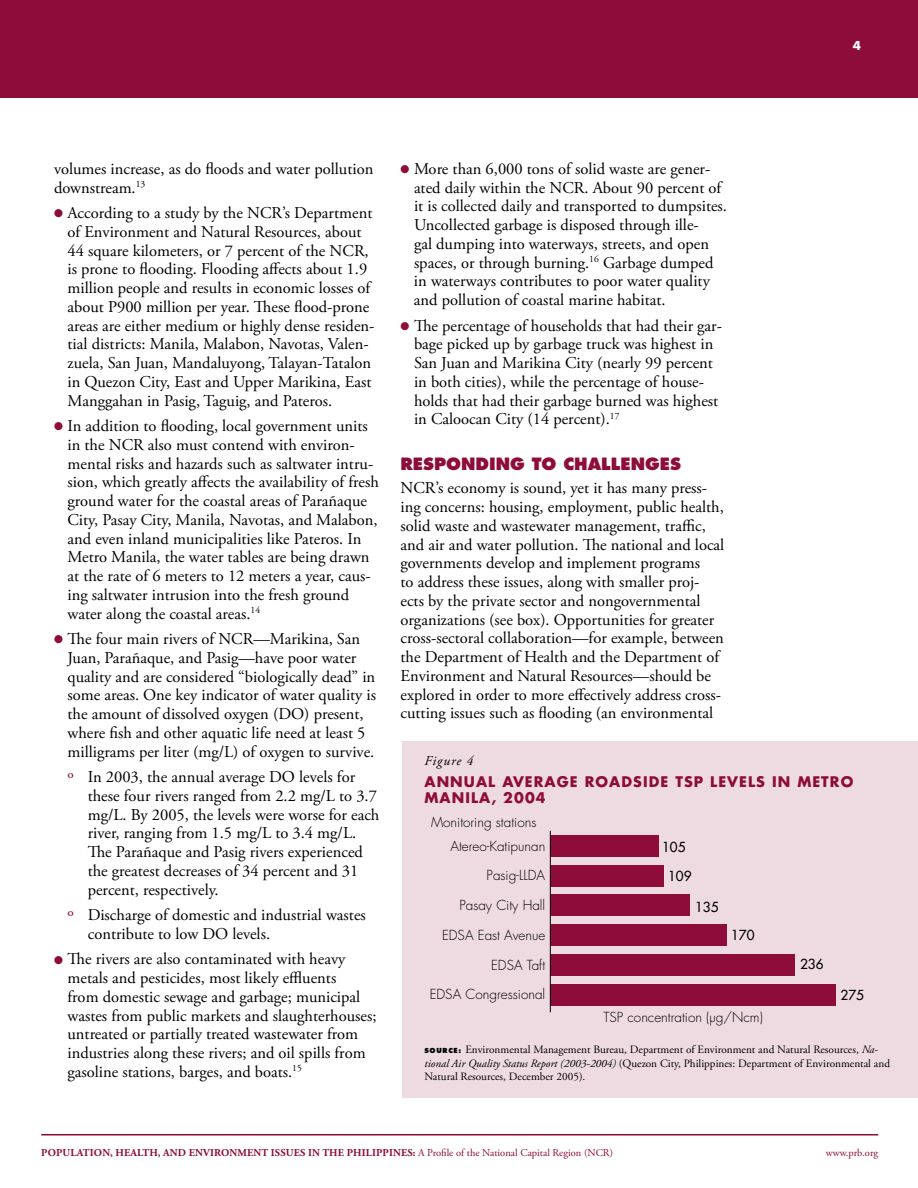
<style>
.page{position:relative;width:918px;height:1188px;background:#fff}
.page>*{position:absolute;margin:0;border:0;box-sizing:border-box;transform-origin:0 0}
.t1{font:16.5px/18.8px "Adobe Garamond Pro";color:#000}
.t2{font:800 16.5px "Futura Std";color:#8e0c3a}
.t3{font:700 14.25px/16.5px "Futura Std";letter-spacing:.075em;color:#8e0c3a}
.t4{font:300 13.5px "Futura Std";color:#000}
.t5{font:500 13.5px/29.2px "Futura Std";color:#000;text-align:center}
.t6{font:italic 13.5px "Adobe Garamond Pro";letter-spacing:.075em;color:#000}
.t7{font:700 12px "Futura Std";color:#fff}
.t8{font:11.25px/13.5px "Adobe Garamond Pro";color:#000}
.t9{font:700 10.5px "Adobe Garamond Pro";letter-spacing:.015em;color:#8e0c3a}
.t10{font:10.5px "Adobe Garamond Pro";color:#8e0c3a}
.s1{color:#8e0c3a}
.s2{font-family:"Futura Std";font-weight:800;font-size:6.75px}
.s3{font-style:italic}
.s4{font-weight:400}
</style>
<div class="page">
<div style="left:0;top:0;width:918px;height:98px;background:#8e0c3a"></div>
<hr style="left:41px;top:1134px;width:837px;height:2px;background:#8e0c3a">
<div style="left:402px;top:742px;width:516px;height:356px;background:#eedbe1"></div>
<div style="left:550px;top:835px;width:109px;height:22px;background:#8e0c3a"></div>
<div style="left:550px;top:865px;width:113px;height:21px;background:#8e0c3a"></div>
<div style="left:550px;top:895px;width:140px;height:21px;background:#8e0c3a"></div>
<div style="left:550px;top:924px;width:176px;height:22px;background:#8e0c3a"></div>
<div style="left:550px;top:954px;width:245px;height:22px;background:#8e0c3a"></div>
<div style="left:550px;top:984px;width:285px;height:21px;background:#8e0c3a"></div>
<hr style="left:550px;top:831px;width:1px;height:181px;background:#000">
<p class="t7" style="left:853px;top:38px;width:10px">4</p>
<p class="t1" style="left:54px;top:160px;width:321px">volumes increase, as do floods and water pollution downstream.<sup>13</sup></p>
<p class="t1" style="left:68px;top:204px;width:308px;text-indent:-14px"><span class="s1">●</span> According to a study by the NCR’s Department of Environment and Natural Resources, about 44 square kilometers, or 7 percent of the NCR, is prone to flooding. Flooding affects about 1.9 million people and results in economic losses of about P900 million per year. These flood-prone areas are either medium or highly dense residen&shy;tial districts: Manila, Malabon, Navotas, Valen&shy;zuela, San Juan, Mandaluyong, Talayan-Tatalon in Quezon City, East and Upper Marikina, East Manggahan in Pasig, Taguig, and Pateros.</p>
<p class="t1" style="left:68px;top:417px;width:313px;text-indent:-14px"><span class="s1">●</span> In addition to flooding, local government units in the NCR also must contend with environ&shy;mental risks and hazards such as saltwater intru&shy;sion, which greatly affects the availability of fresh ground water for the coastal areas of Parañaque City, Pasay City, Manila, Navotas, and Malabon, and even inland municipalities like Pateros. In Metro Manila, the water tables are being drawn at the rate of 6 meters to 12 meters a year, caus&shy;ing saltwater intrusion into the fresh ground water along the coastal areas.<sup>14</sup></p>
<p class="t1" style="left:68px;top:630px;width:310px;text-indent:-14px"><span class="s1">●</span> The four main rivers of NCR—Marikina, San Juan, Parañaque, and Pasig—have poor water quality and are considered “biologically dead” in some areas. One key indicator of water quality is the amount of dissolved oxygen (DO) present, where fish and other aquatic life need at least 5 milligrams per liter (mg/L) of oxygen to survive.</p>
<p class="t1" style="left:88px;top:768px;width:293px;text-indent:-20px"><span class="s1">º</span> In 2003, the annual average DO levels for these four rivers ranged from 2.2 mg/L to 3.7 mg/L. By 2005, the levels were worse for each river, ranging from 1.5 mg/L to 3.4 mg/L.<br>The Parañaque and Pasig rivers experienced the greatest decreases of 34 percent and 31 percent, respectively.</p>
<p class="t1" style="left:88px;top:906px;width:280px;text-indent:-20px"><span class="s1">º</span> Discharge of domestic and industrial wastes contribute to low DO levels.</p>
<p class="t1" style="left:68px;top:950px;width:310px;text-indent:-14px"><span class="s1">●</span> The rivers are also contaminated with heavy metals and pesticides, most likely effluents<br>from domestic sewage and garbage; municipal wastes from public markets and slaughterhouses; untreated or partially treated wastewater from industries along these rivers; and oil spills from gasoline stations, barges, and boats.<sup>15</sup></p>
<p class="t1" style="left:414px;top:160px;width:315px;text-indent:-13px"><span class="s1">●</span> More than 6,000 tons of solid waste are gener&shy;ated daily within the NCR. About 90 percent of it is collected daily and transported to dumpsites.<br>Uncollected garbage is disposed through ille-<br>gal dumping into waterways, streets, and open spaces, or through burning.<sup>16</sup> Garbage dumped in waterways contributes to poor water quality and pollution of coastal marine habitat.</p>
<p class="t1" style="left:414px;top:317px;width:310px;text-indent:-14px"><span class="s1">●</span> The percentage of households that had their gar&shy;bage picked up by garbage truck was highest in San Juan and Marikina City (nearly 99 percent in both cities), while the percentage of house&shy;holds that had their garbage burned was highest in Caloocan City (14 percent).<sup>17</sup></p>
<p class="t2" style="left:400px;top:454px;width:282px">RESPONDING TO CHALLENGES</p>
<p class="t1" style="left:400px;top:479px;width:325px">NCR’s economy is sound, yet it has many press&shy;ing concerns: housing, employment, public health, solid waste and wastewater management, traffic, and air and water pollution. The national and local governments develop and implement programs<br>to address these issues, along with smaller proj&shy;ects by the private sector and nongovernmental organizations (see box). Opportunities for greater cross-sectoral collaboration—for example, between the Department of Health and the Department of Environment and Natural Resources—should be explored in order to more effectively address cross&shy;cutting issues such as flooding (an environmental</p>
<p class="t6" style="left:424px;top:753px;width:50px">Figure 4</p>
<p class="t3" style="left:424px;top:773px;width:430px">ANNUAL AVERAGE ROADSIDE TS P LEVELS IN METRO<br>MANILA, 2004</p>
<p class="t4" style="left:431px;top:814px;width:107px">Monitoring stations</p>
<p class="t4" style="left:450px;top:837px;width:96px">Atereo-Katipunan</p>
<p class="t5" style="left:662px;top:832px;width:31px">105<br>109</p>
<p class="t4" style="left:487px;top:867px;width:60px">Pasig-LLDA</p>
<p class="t4" style="left:459px;top:897px;width:87px">Pasay City Hall</p>
<p class="t5" style="left:695px;top:892px;width:25px">135</p>
<p class="t4" style="left:442px;top:927px;width:105px">EDSA East Avenue</p>
<p class="t5" style="left:731px;top:921px;width:25px">170</p>
<p class="t4" style="left:491px;top:956px;width:56px">EDSA Taft</p>
<p class="t5" style="left:800px;top:949px;width:25px">236</p>
<p class="t4" style="left:430px;top:986px;width:117px">EDSA Congressional</p>
<p class="t5" style="left:841px;top:981px;width:25px">275</p>
<p class="t4" style="left:604px;top:1009px;width:161px">TSP concentration (μg/Ncm)</p>
<p class="t8" style="left:424px;top:1043px;width:467px"><span class="s2">SOURCE:</span> Environmental Management Bureau, Department of Environment and Natural Resources, <span class="s3">Na&shy;tional Air Quality Status Report (2003-2004)</span> (Quezon City, Philippines: Department of Environmental and<br>Natural Resources, December 2005).</p>
<p class="t9" style="left:41px;top:1146px;width:573px">POPULATION, HEALTH, AND ENVIRONMENT ISSUES IN THE PHILIPPINES: <span class="s4">A Profile of the National Capital Region (NCR)</span></p>
<p class="t10" style="left:826px;top:1146px;width:54px">www.prb.org</p>
</div>
